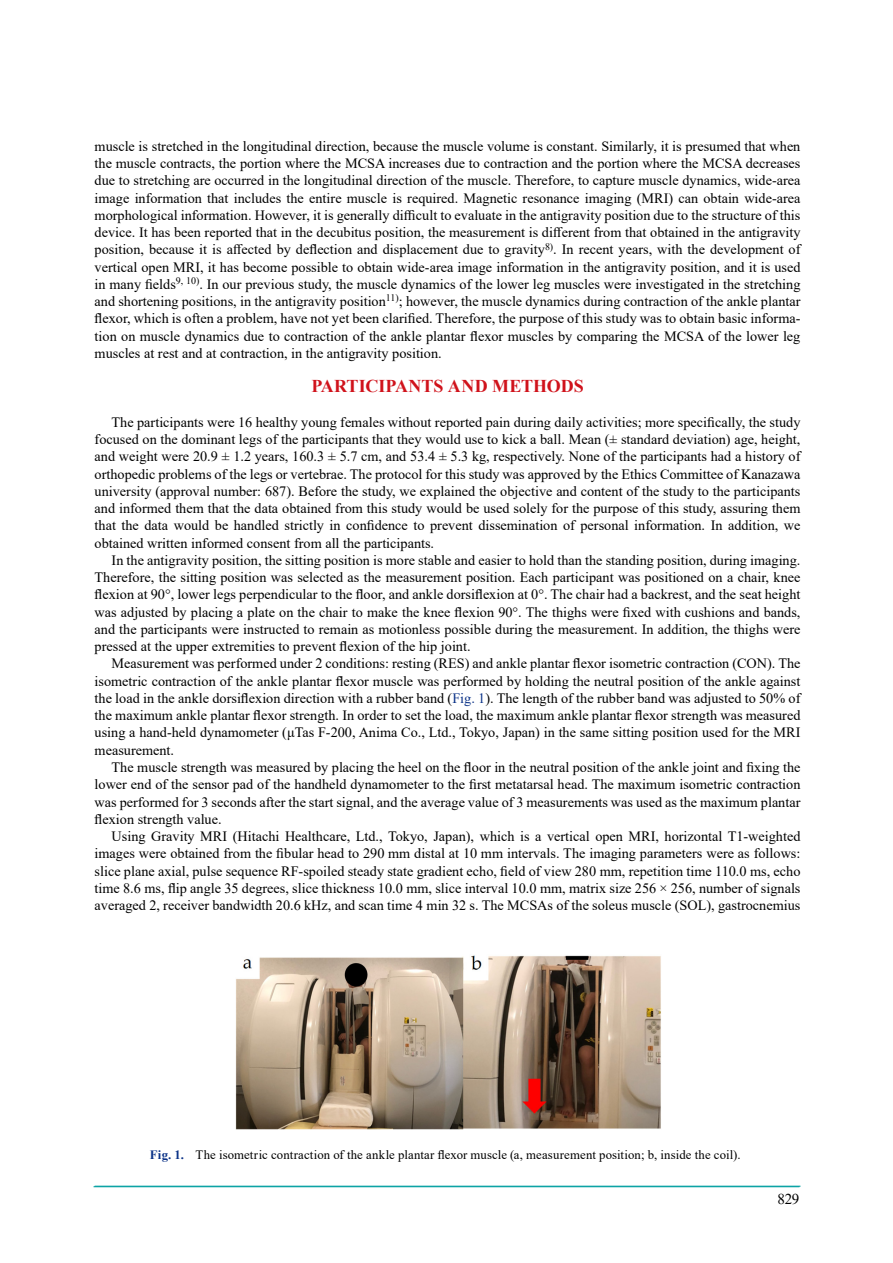
<style>
.page{position:relative;width:893px;height:1263px;background:#fff}
.page>*{position:absolute;margin:0;border:0;box-sizing:border-box;transform-origin:0 0}
.t1{font:700 18px "Times New Roman";color:#d0121b}
.t2{font:15px "Times New Roman";color:#000}
.t3{font:14.25px/17.2px "Times New Roman";color:#000;text-align:justify}
.t4{font:12.75px "Times New Roman";letter-spacing:.01em;color:#000}
.s1{color:#0c3388}
.s2{font-weight:700;color:#0c3388}
</style>
<div class="page">
<hr style="left:94px;top:1186px;width:705px;height:1px;background:#009fa1">
<hr style="left:95px;top:1186px;width:705px;height:1px;background:#009fa1">
<img style="left:236px;top:955px;width:425px;height:174px">
<p class="t3" style="left:95px;top:137px;width:707px">muscle is stretched in the longitudinal direction, because the muscle volume is constant. Similarly, it is presumed that when the muscle contracts, the portion where the MCSA increases due to contraction and the portion where the MCSA decreases due to stretching are occurred in the longitudinal direction of the muscle. Therefore, to capture muscle dynamics, wide-area image information that includes the entire muscle is required. Magnetic resonance imaging (MRI) can obtain wide-area morphological information. However, it is generally difficult to evaluate in the antigravity position due to the structure of this device. It has been reported that in the decubitus position, the measurement is different from that obtained in the antigravity position, because it is affected by deflection and displacement due to gravity<sup>8)</sup>. In recent years, with the development of vertical open MRI, it has become possible to obtain wide-area image information in the antigravity position, and it is used in many fields<sup>9,</sup> <sup>10)</sup>. In our previous study, the muscle dynamics of the lower leg muscles were investigated in the stretching and shortening positions, in the antigravity position<sup>11)</sup>; however, the muscle dynamics during contraction of the ankle plantar flexor, which is often a problem, have not yet been clarified. Therefore, the purpose of this study was to obtain basic informa&shy;tion on muscle dynamics due to contraction of the ankle plantar flexor muscles by comparing the MCSA of the lower leg muscles at rest and at contraction, in the antigravity position.</p>
<p class="t1" style="left:311px;top:373px;width:274px">PARTICIPANTS AND METHODS</p>
<p class="t3" style="left:95px;top:413px;width:707px;text-indent:17px">The participants were 16 healthy young females without reported pain during daily activities; more specifically, the study focused on the dominant legs of the participants that they would use to kick a ball. Mean (± standard deviation) age, height, and weight were 20.9 ± 1.2 years, 160.3 ± 5.7 cm, and 53.4 ± 5.3 kg, respectively. None of the participants had a history of orthopedic problems of the legs or vertebrae. The protocol for this study was approved by the Ethics Committee of Kanazawa university (approval number: 687). Before the study, we explained the objective and content of the study to the participants and informed them that the data obtained from this study would be used solely for the purpose of this study, assuring them that the data would be handled strictly in confidence to prevent dissemination of personal information. In addition, we obtained written informed consent from all the participants.</p>
<p class="t3" style="left:95px;top:551px;width:707px;text-indent:17px">In the antigravity position, the sitting position is more stable and easier to hold than the standing position, during imaging.<br>Therefore, the sitting position was selected as the measurement position. Each participant was positioned on a chair, knee flexion at 90°, lower legs perpendicular to the floor, and ankle dorsiflexion at 0°. The chair had a backrest, and the seat height was adjusted by placing a plate on the chair to make the knee flexion 90°. The thighs were fixed with cushions and bands, and the participants were instructed to remain as motionless possible during the measurement. In addition, the thighs were pressed at the upper extremities to prevent flexion of the hip joint.</p>
<p class="t3" style="left:95px;top:654px;width:707px;text-indent:17px">Measurement was performed under 2 conditions: resting (RES) and ankle plantar flexor isometric contraction (CON). The isometric contraction of the ankle plantar flexor muscle was performed by holding the neutral position of the ankle against the load in the ankle dorsiflexion direction with a rubber band (<span class="s1">Fig. 1</span>). The length of the rubber band was adjusted to 50% of the maximum ankle plantar flexor strength. In order to set the load, the maximum ankle plantar flexor strength was measured using a hand-held dynamometer (μTas F-200, Anima Co., Ltd., Tokyo, Japan) in the same sitting position used for the MRI measurement.</p>
<p class="t3" style="left:95px;top:758px;width:707px;text-indent:17px">The muscle strength was measured by placing the heel on the floor in the neutral position of the ankle joint and fixing the lower end of the sensor pad of the handheld dynamometer to the first metatarsal head. The maximum isometric contraction was performed for 3 seconds after the start signal, and the average value of 3 measurements was used as the maximum plantar flexion strength value.</p>
<p class="t3" style="left:95px;top:827px;width:707px;text-indent:17px">Using Gravity MRI (Hitachi Healthcare, Ltd., Tokyo, Japan), which is a vertical open MRI, horizontal T1-weighted images were obtained from the fibular head to 290 mm distal at 10 mm intervals. The imaging parameters were as follows: slice plane axial, pulse sequence RF-spoiled steady state gradient echo, field of view 280 mm, repetition time 110.0 ms, echo time 8.6 ms, flip angle 35 degrees, slice thickness 10.0 mm, slice interval 10.0 mm, matrix size 256 × 256, number of signals averaged 2, receiver bandwidth 20.6 kHz, and scan time 4 min 32 s. The MCSAs of the soleus muscle (SOL), gastrocnemius</p>
<p class="t4" style="left:150px;top:1145px;width:592px"><span class="s2">Fig. 1.</span> The isometric contraction of the ankle plantar flexor muscle (a, measurement position; b, inside the coil).</p>
<p class="t2" style="left:777px;top:1188px;width:24px">829</p>
</div>
